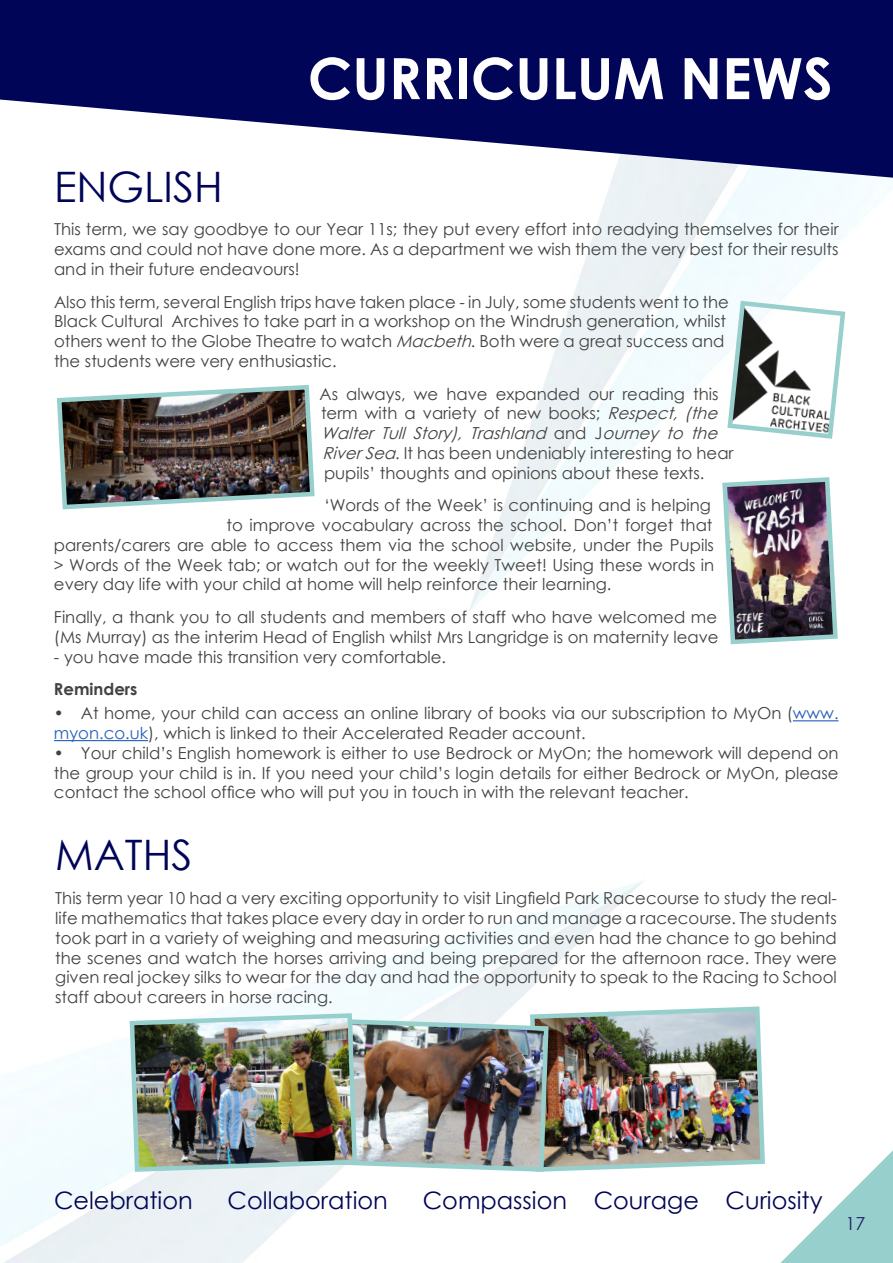
<style>
.page{position:relative;width:893px;height:1263px;background:#fff}
.page>*{position:absolute;margin:0;border:0;box-sizing:border-box;transform-origin:0 0}
.t1{font:700 57px "Century Gothic";color:#fff}
.t2{font:42px "Century Gothic";color:#000557}
.t3{font:24px "Century Gothic";color:#000557}
.t4{font:18px "Century Gothic";color:#1f236b}
.t5{font:16.5px/19.8px "Century Gothic";color:#424241}
.t6{font:700 16.5px "Century Gothic";color:#424241}
.s1{font-style:italic}
.s2{color:#2861bd}
</style>
<div class="page">
<svg style="left:0;top:0;width:893px;height:178px;fill:#000557"></svg>
<hr style="left:793px;top:720px;width:45px;height:1px;background:#0b4cb4">
<hr style="left:54px;top:740px;width:94px;height:1px;background:#0b4cb4">
<svg style="left:725px;top:298px;width:121px;height:141px"></svg>
<img style="left:56px;top:384px;width:259px;height:126px">
<img style="left:722px;top:477px;width:116px;height:168px">
<img style="left:127px;top:1004px;width:766px;height:259px">
<h1 class="t1" style="left:308px;top:35px;width:526px">CURRICULUM NEWS</h1>
<h2 class="t2" style="left:54px;top:157px;width:170px">ENGLISH</h2>
<p class="t5" style="left:54px;top:219px;width:786px;text-align:justify">This term, we say goodbye to our Year 11s; they put every effort into readying themselves for their exams and could not have done more. As a department we wish them the very best for their results and in their future endeavours!</p>
<p class="t5" style="left:54px;top:291px;width:676px">Also this term, several English trips have taken place - in July, some students went to the Black Cultural Archives to take part in a workshop on the Windrush generation, whilst others went to the Globe Theatre to watch <span class="s1">Macbeth</span>. Both were a great success and the students were very enthusiastic.</p>
<p class="t5" style="left:319px;top:383px;width:416px">As always, we have expanded our reading this term with a variety of new books; <span class="s1">Respect, (the Walter Tull Story), Trashland</span> a n d J <span class="s1">ourney to the RiverSea</span>. It has been undeniably interesting to hear pupils’ thoughts and opinions about these texts.</p>
<p class="t5" style="left:324px;top:495px;width:389px">‘Words of the Week’ is continuing and is helping</p>
<p class="t5" style="left:227px;top:515px;width:488px">to improve vocabulary across the school. Don’t forget that</p>
<p class="t5" style="left:54px;top:535px;width:661px">parents/carers are able to access them via the school website, under the Pupils</p>
<p class="t5" style="left:54px;top:555px;width:662px">&gt; Words of the Week tab; or watch out for the weekly Tweet! Using these words in</p>
<p class="t5" style="left:54px;top:574px;width:559px">every day life with your child at home will help reinforce their learning.</p>
<p class="t5" style="left:54px;top:607px;width:666px">Finally, a thank you to all students and members of staff who have welcomed me (Ms Murray) as the interim Head of English whilst Mrs Langridge is on maternity leave</p>
<p class="t5" style="left:54px;top:646px;width:394px">- you have made this transition very comfortable.</p>
<p class="t6" style="left:54px;top:677px;width:85px">Reminders</p>
<p class="t5" style="left:54px;top:703px;width:786px">• At home, your child can access an online library of books via our subscription to MyOn (<span class="s2">www. myon.co.uk</span>), which is linked to their Accelerated Reader account.</p>
<p class="t5" style="left:54px;top:743px;width:786px;text-align:justify">• Your child’s English homework is either to use Bedrock or MyOn; the homework will depend on the group your child is in. If you need your child’s login details for either Bedrock or MyOn, please contact the school office who will put you in touch in with the relevant teacher.</p>
<h2 class="t2" style="left:55px;top:826px;width:139px">MATHS</h2>
<p class="t5" style="left:55px;top:888px;width:783px;text-align:justify">This term year 10 had a very exciting opportunity to visit Lingfield Park Racecourse to study the real&shy;life mathematics that takes place every day in order to run and manage a racecourse. The students took part in a variety of weighing and measuring activities and even had the chance to go behind the scenes and watch the horses arriving and being prepared for the afternoon race. They were given real jockey silks to wear for the day and had the opportunity to speak to the Racing to School staff about careers in horse racing.</p>
<h3 class="t3" style="left:54px;top:1183px;width:140px">Celebration</h3>
<h3 class="t3" style="left:228px;top:1183px;width:162px">Collaboration</h3>
<h3 class="t3" style="left:423px;top:1183px;width:401px">Compassion Courage Curiosity</h3>
<p class="t4" style="left:845px;top:1211px;width:21px">17</p>
</div>
